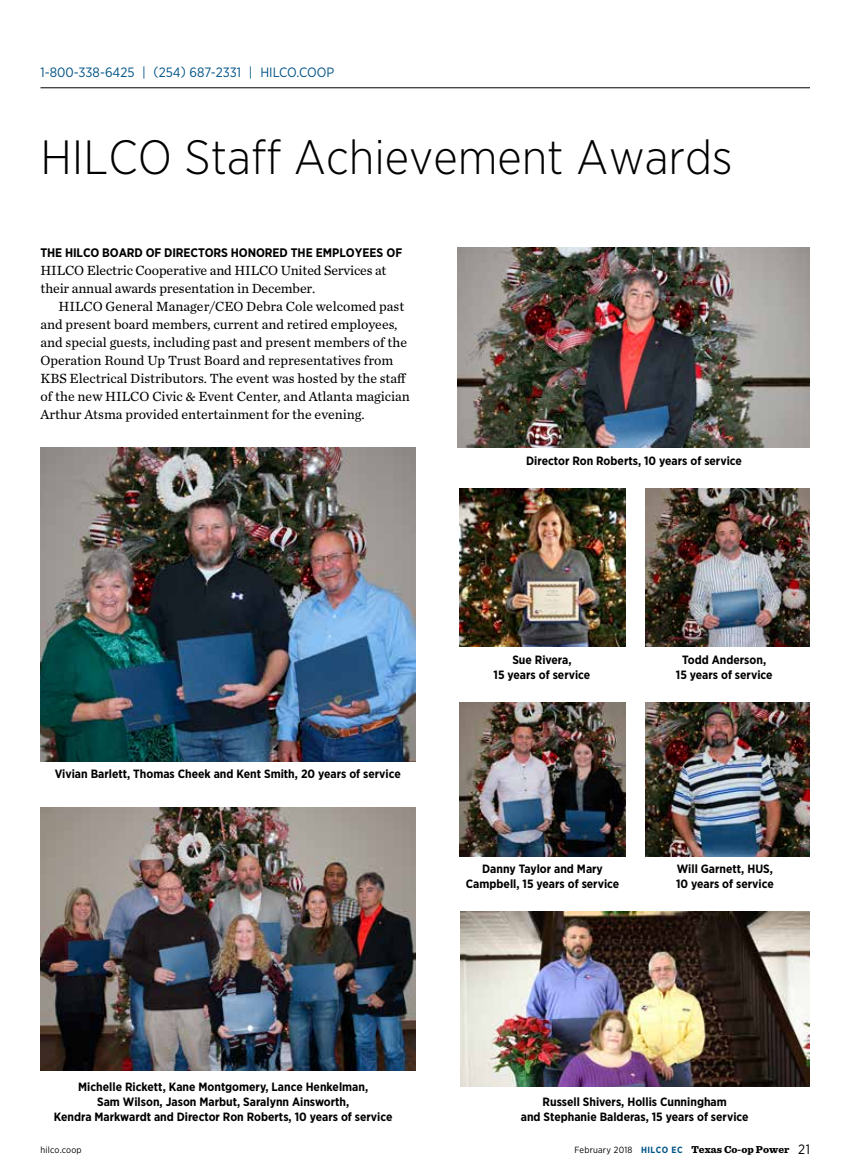
<style>
.page{position:relative;width:864px;height:1175px;background:#fff}
.page>*{position:absolute;margin:0;border:0;box-sizing:border-box;transform-origin:0 0}
.t1{font:300 48px "Gotham Narrow";color:#000}
.t2{font:13.8px/18px "Chronicle Text G2";color:#000}
.t3{font:13.5px "Gotham Narrow";color:#005387}
.t4{font:700 12.3px "Gotham Narrow";letter-spacing:-.01em;color:#000}
.t5{font:700 12px/15px "Gotham Narrow";color:#000;text-align:center}
.t6{font:900 10.5px "Sentinel";letter-spacing:.005em;color:#000}
.t7{font:9px "Gotham Narrow";letter-spacing:.025em;color:#000}
.s1{font-family:"Gotham Narrow";font-weight:400;font-size:9px}
.s2{font-family:"Gotham Narrow";font-weight:700;font-size:9px;color:#005387}
.s3{font-family:"Gotham Narrow";font-weight:400;font-size:13.5px}
</style>
<div class="page">
<hr style="left:40px;top:87px;width:770px;height:1px;background:#000">
<img style="left:40px;top:447px;width:375px;height:315px">
<img style="left:459px;top:488px;width:167px;height:158px">
<img style="left:646px;top:488px;width:164px;height:158px">
<img style="left:458px;top:247px;width:352px;height:200px">
<img style="left:40px;top:807px;width:375px;height:263px">
<img style="left:459px;top:702px;width:167px;height:154px">
<img style="left:460px;top:911px;width:350px;height:175px">
<img style="left:646px;top:702px;width:164px;height:154px">
<p class="t3" style="left:40px;top:64px;width:295px">1-800-338-6425 | (254) 687-2331 | HILCO.COOP</p>
<h1 class="t1" style="left:40px;top:128px;width:694px">HILCO Staff Achievement Awards</h1>
<p class="t4" style="left:40px;top:244px;width:363px">THE HILCO BOARD OF DIRECTORS HONORED THE EMPLOYEES OF</p>
<p class="t2" style="left:41px;top:260px;width:348px">HILCO Electric Cooperative and HILCO United Services at their annual awards presentation in December.</p>
<p class="t2" style="left:41px;top:296px;width:371px;text-indent:18px">HILCO General Manager/CEO Debra Cole welcomed past and present board members, current and retired employees, and special guests, including past and present members of the Operation Round Up Trust Board and representatives from KBS Electrical Distributors. The event was hosted by the staff of the new HILCO Civic &amp; Event Center, and Atlanta magician Arthur Atsma provided entertainment for the evening.</p>
<p class="t5" style="left:526px;top:453px;width:217px">Director Ron Roberts, 10 years of service</p>
<p class="t5" style="left:55px;top:766px;width:348px">Vivian Barlett, Thomas Cheek and Kent Smith, 20 years of service</p>
<p class="t5" style="left:494px;top:652px;width:98px">Sue Rivera,<br>15 years of service</p>
<p class="t5" style="left:676px;top:652px;width:98px">Todd Anderson,<br>15 years of service</p>
<p class="t5" style="left:466px;top:861px;width:155px">Danny Taylor and Mary<br>Campbell, 15 years of service</p>
<p class="t5" style="left:676px;top:861px;width:99px;text-align:left">Will Garnett, HUS,<br>10 years of service</p>
<p class="t5" style="left:54px;top:1078px;width:340px">Michelle Rickett, Kane Montgomery, Lance Henkelman,<br>Sam Wilson, Jason Marbut, Saralynn Ainsworth,<br>Kendra Markwardt and Director Ron Roberts, 10 years of service</p>
<p class="t5" style="left:521px;top:1094px;width:229px">Russell Shivers, Hollis Cunningham<br>and Stephanie Balderas, 15 years of service</p>
<p class="t7" style="left:40px;top:1144px;width:43px">hilco.coop</p>
<p class="t6" style="left:575px;top:1140px;width:237px"><span class="s1">February 2018</span> <span class="s2">HILCO EC</span> Texas Co-op Power <span class="s3">21</span></p>
</div>
